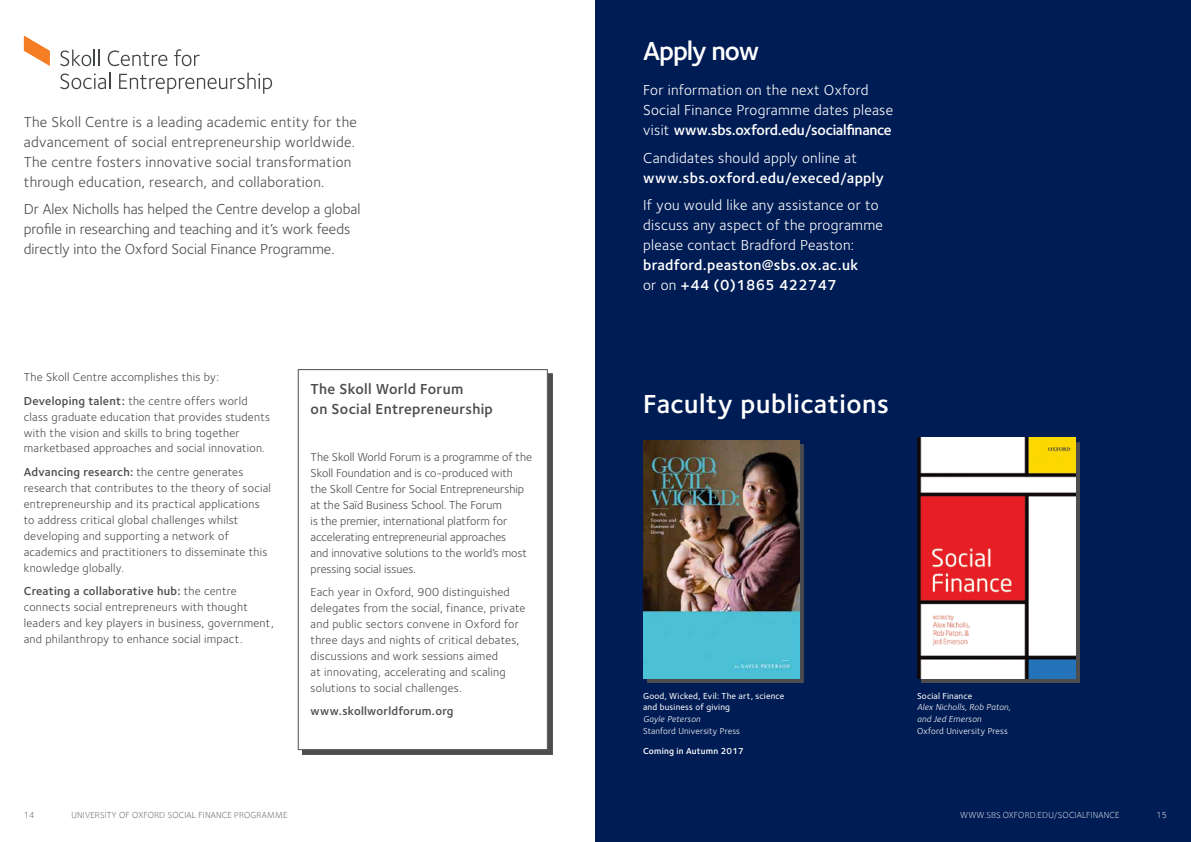
<style>
.page{position:relative;width:1191px;height:842px;background:#fff}
.page>*{position:absolute;margin:0;border:0;box-sizing:border-box;transform-origin:0 0}
.t1{font:600 27px "Foundry Sterling";letter-spacing:.02em;color:#fff}
.t2{font:600 27px "Foundry Sterling";letter-spacing:-.04em;color:#fff}
.t3{font:15px/19.8px "Foundry Sterling";letter-spacing:.015em;color:#4d4d4f}
.t4{font:15px/19.8px "Foundry Sterling";letter-spacing:.02em;color:#fff}
.t5{font:600 15px/19.8px "Foundry Sterling";letter-spacing:.02em;color:#fff}
.t6{font:600 15px/19.8px "Foundry Sterling";letter-spacing:.02em;color:#4d4d4f}
.t7{font:12px/15.9px "Foundry Sterling";letter-spacing:.02em;color:#4d4d4f}
.t8{font:12px/15.9px "Foundry Sterling";color:#4d4d4f}
.t9{font:600 12px "Foundry Sterling";letter-spacing:.02em;color:#4d4d4f}
.t10{font:500 9px/11.9px "Foundry Sterling";letter-spacing:.02em;color:#fff}
.t11{font:italic 9px/11.9px "Foundry Sterling";letter-spacing:.02em;color:#fff}
.t12{font:9px "Foundry Sterling";letter-spacing:.02em;color:#fff}
.t13{font:300 9px "Foundry Sterling";letter-spacing:.02em;color:#4d4d4f}
.t14{font:300 9px "Foundry Sterling";letter-spacing:.02em;color:#fff}
.t15{font:600 9px "Foundry Sterling";letter-spacing:.02em;color:#fff}
.s1{font-weight:600}
.s2{font-weight:400}
</style>
<div class="page">
<div style="left:595px;top:0;width:596px;height:842px;background:#001c54"></div>
<div style="left:302px;top:373px;width:250px;height:381px;background:#4d4d4f"></div>
<div style="left:298px;top:370px;width:249px;height:380px;background:#fff"></div>
<div style="left:298px;top:369px;width:250px;height:381px;border:1px solid #4d4d4f"></div>
<svg style="left:60px;top:50px;width:40px;height:16px"></svg>
<svg style="left:108px;top:50px;width:59px;height:16px"></svg>
<svg style="left:174px;top:49px;width:26px;height:17px"></svg>
<svg style="left:60px;top:73px;width:50px;height:16px"></svg>
<svg style="left:119px;top:73px;width:153px;height:21px"></svg>
<svg style="left:24px;top:35px;width:26px;height:31px"></svg>
<svg style="left:647px;top:445px;width:156px;height:238px;background:#4e5254"></svg>
<img style="left:643px;top:441px;width:156px;height:238px">
<svg style="left:921px;top:442px;width:159px;height:241px;background:#60605f"></svg>
<img style="left:917px;top:438px;width:158px;height:241px">
<p class="t3" style="left:24px;top:112px;width:335px">The Skoll Centre is a leading academic entity for the advancement of social entrepreneurship worldwide.<br>The centre fosters innovative social transformation through education, research, and collaboration.</p>
<p class="t3" style="left:24px;top:199px;width:338px">Dr Alex Nicholls has helped the Centre develop a global profile in researching and teaching and it’s work feeds directly into the Oxford Social Finance Programme.</p>
<p class="t7" style="left:24px;top:365px;width:225px;line-height:23.8px">The Skoll Centre accomplishes this by:<br><span class="s1">Developing talent:</span> the centre offers world</p>
<p class="t7" style="left:24px;top:408px;width:248px">class graduate education that provides students with the vision and skills to bring together marketbased approaches and social innovation.</p>
<p class="t7" style="left:24px;top:464px;width:249px"><span class="s1">Advancing research:</span> the centre generates research that contributes to the theory of social entrepreneurship and its practical applications to address critical global challenges whilst developing and supporting a network of academics and practitioners to disseminate this knowledge globally.</p>
<p class="t7" style="left:24px;top:583px;width:252px"><span class="s1">Creating a collaborative hub:</span> the centre connects social entrepreneurs with thought leaders and key players in business, government, and philanthropy to enhance social impact.</p>
<p class="t6" style="left:311px;top:379px;width:184px">The Skoll World Forum<br>on Social Entrepreneurship</p>
<p class="t8" style="left:311px;top:449px;width:223px">The Skoll World Forum is a programme of the Skoll Foundation and is co-produced with the Skoll Centre for Social Entrepreneurship at the Saïd Business School. The Forum<br>is the premier, international platform for accelerating entrepreneurial approaches<br>and innovative solutions to the world’s most pressing social issues.</p>
<p class="t7" style="left:311px;top:584px;width:216px">Each year in Oxford, 900 distinguished delegates from the social, finance, private and public sectors convene in Oxford for three days and nights of critical debates, discussions and work sessions aimed<br>at innovating, accelerating and scaling solutions to social challenges.</p>
<p class="t9" style="left:311px;top:704px;width:144px">www.skollworldforum.org</p>
<p class="t13" style="left:24px;top:810px;width:12px">14</p>
<p class="t13" style="left:71px;top:810px;width:217px">UNIVERSITY OF OXFORD SOCIAL FINANCE PROGRAMME</p>
<h1 class="t2" style="left:643px;top:34px;width:118px">Apply now</h1>
<p class="t4" style="left:643px;top:80px;width:252px">For information on the next Oxford<br>Social Finance Programme dates please visit <span class="s1">www.sbs.oxford.edu/socialfinance</span></p>
<p class="t4" style="left:643px;top:147px;width:215px">Candidates should apply online at</p>
<p class="t5" style="left:643px;top:167px;width:242px">www.sbs.oxford.edu/execed/apply</p>
<p class="t4" style="left:643px;top:195px;width:241px">If you would like any assistance or to discuss any aspect of the programme please contact Bradford Peaston:</p>
<p class="t5" style="left:643px;top:255px;width:217px">bradford.peaston@sbs.ox.ac.uk <span class="s2">or on</span> +44 (0)1865 422747</p>
<h1 class="t1" style="left:643px;top:388px;width:247px">Faculty publications</h1>
<p class="t10" style="left:643px;top:689px;width:143px">Good, Wicked, Evil: The art, science and business of giving</p>
<p class="t11" style="left:643px;top:713px;width:59px">Gayle Peterson</p>
<p class="t12" style="left:643px;top:725px;width:98px">Stanford University Press</p>
<p class="t15" style="left:643px;top:746px;width:102px">Coming in Autumn 2017</p>
<p class="t10" style="left:917px;top:689px;width:57px">Social Finance</p>
<p class="t11" style="left:917px;top:701px;width:95px">Alex Nicholls, Rob Paton, and Jed Emerson</p>
<p class="t12" style="left:917px;top:725px;width:92px">Oxford University Press</p>
<p class="t14" style="left:960px;top:810px;width:161px">WWW.SBS.OXFORD.EDU/SOCIALFINANCE</p>
<p class="t14" style="left:1156px;top:810px;width:12px">15</p>
</div>
